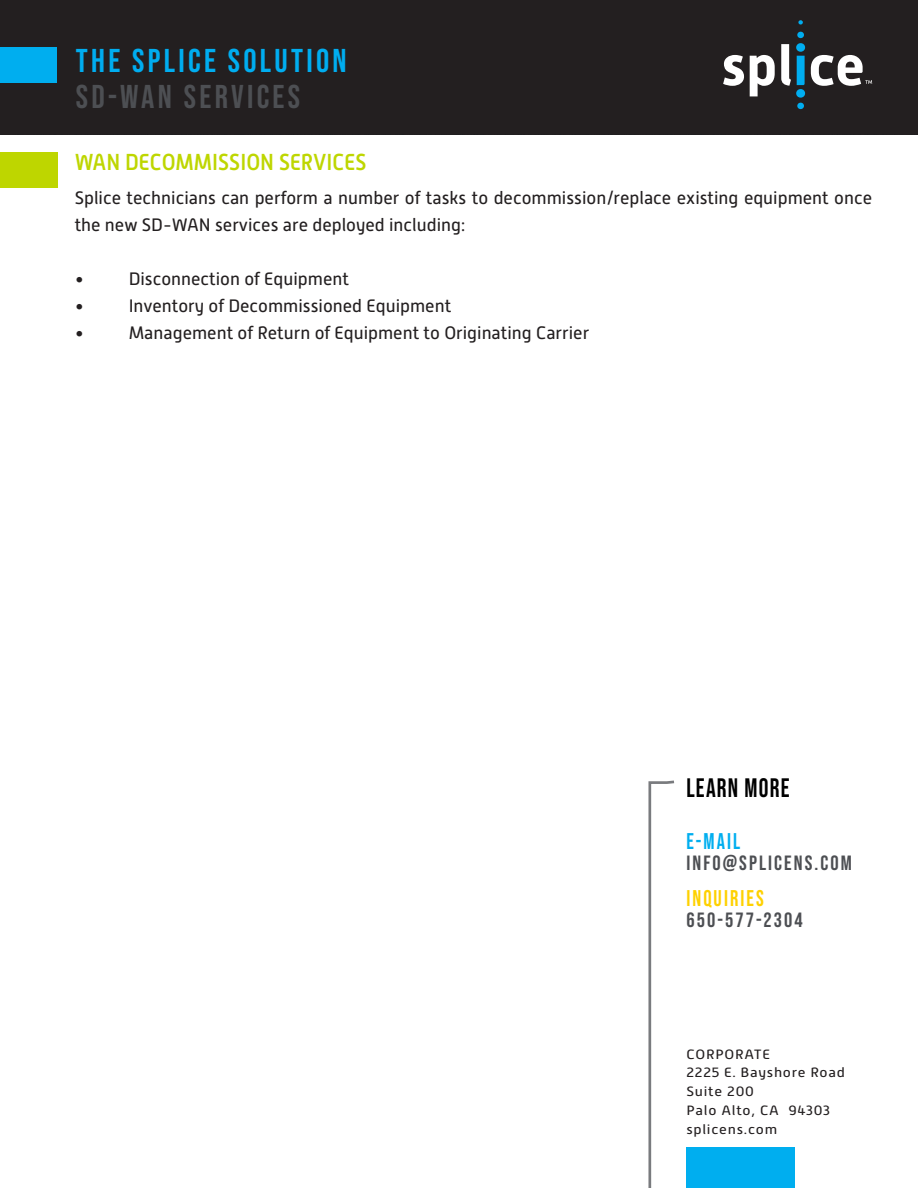
<style>
.page{position:relative;width:918px;height:1188px;background:#fff}
.page>*{position:absolute;margin:0;border:0;box-sizing:border-box;transform-origin:0 0}
.t1{font:33px "Bebas Neue";letter-spacing:.1em;color:#00adf0}
.t2{font:33px "Bebas Neue";letter-spacing:.1em;color:#4d4f53}
.t3{font:26.7px "Bebas Neue";letter-spacing:.05em;color:#000;scale:.91 1}
.t4{font:500 23.1px "Alwyn New";color:#bed600;scale:.91 1}
.t5{font:22.65px "Bebas Neue";letter-spacing:.1em;color:#fed100;scale:.91 1}
.t6{font:22.65px "Bebas Neue";color:#00aeef;scale:.91 1}
.t7{font:20.7px "Bebas Neue";letter-spacing:.1em;color:#4d4f53}
.t8{font:18px/27px "Alwyn New";color:#231f20}
.t9{font:13.5px "Alwyn New";letter-spacing:.05em;color:#231f20;scale:1.1 1}
</style>
<div class="page">
<div style="left:0;top:0;width:918px;height:137px;background:#231f20"></div>
<svg style="left:723px;top:55px;width:21px;height:31px"></svg>
<svg style="left:750px;top:55px;width:25px;height:41px"></svg>
<svg style="left:781px;top:44px;width:10px;height:42px"></svg>
<svg style="left:811px;top:55px;width:61px;height:31px"></svg>
<div style="left:796px;top:89px;width:9px;height:9px;background:#00adf0;border-radius:50%"></div>
<div style="left:797px;top:103px;width:7px;height:6px;background:#00adf0;border-radius:50%"></div>
<div style="left:796px;top:43px;width:9px;height:9px;background:#00adf0;border-radius:50%"></div>
<div style="left:797px;top:32px;width:7px;height:6px;background:#00adf0;border-radius:50%"></div>
<svg style="left:798px;top:20px;width:5px;height:5px"></svg>
<svg style="left:797px;top:56px;width:8px;height:29px"></svg>
<svg style="left:648px;top:780px;width:27px;height:408px"></svg>
<div style="left:686px;top:1148px;width:109px;height:40px;background:#00aeef"></div>
<div style="left:0;top:152px;width:57px;height:35px;background:#bed600"></div>
<div style="left:0;top:47px;width:56px;height:35px;background:#00aeef"></div>
<p class="t1" style="left:76px;top:42px;width:272px">THE SPLICE SOLUTION</p>
<p class="t2" style="left:76px;top:78px;width:226px">SD-WAN SERVICES</p>
<p class="t4" style="left:75px;top:149px;width:322px">WAN DECOMMISSION SERVICES</p>
<p class="t8" style="left:75px;top:184px;width:799px">Splice technicians can perform a number of tasks to decommission/replace existing equipment once the new SD-WAN services are deployed including:</p>
<p class="t8" style="left:75px;top:265px;width:11px">•</p>
<p class="t8" style="left:129px;top:265px;width:222px">Disconnection of Equipment</p>
<p class="t8" style="left:75px;top:292px;width:11px">•</p>
<p class="t8" style="left:129px;top:292px;width:324px">Inventory of Decommissioned Equipment</p>
<p class="t8" style="left:75px;top:319px;width:11px">•</p>
<p class="t8" style="left:129px;top:319px;width:462px">Management of Return of Equipment to Originating Carrier</p>
<p class="t3" style="left:686px;top:772px;width:115px">LEARN MORE</p>
<p class="t6" style="left:686px;top:829px;width:61px">E-MAIL</p>
<p class="t7" style="left:686px;top:851px;width:167px">INFO@SPLICENS.COM</p>
<p class="t5" style="left:686px;top:885px;width:86px">INQUIRIES</p>
<p class="t7" style="left:686px;top:908px;width:118px">650-577-2304</p>
<p class="t9" style="left:686px;top:1046px;width:78px">CORPORATE</p>
<p class="t9" style="left:686px;top:1065px;width:146px">2225 E. Bayshore Road</p>
<p class="t9" style="left:686px;top:1084px;width:63px">Suite 200</p>
<p class="t9" style="left:686px;top:1103px;width:132px">Palo Alto, CA 94303</p>
<p class="t9" style="left:686px;top:1122px;width:84px">splicens.com</p>
</div>
